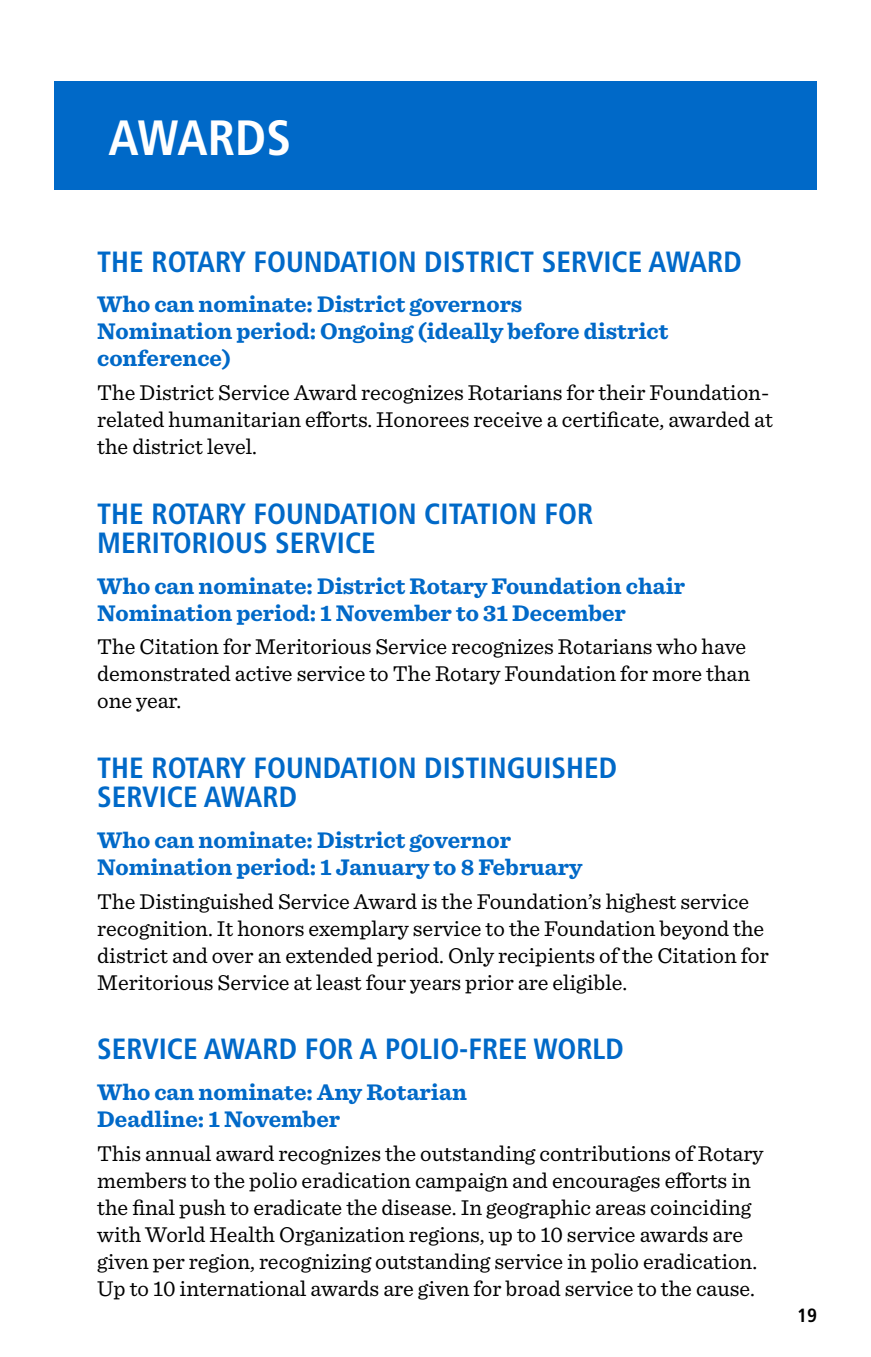
<style>
.page{position:relative;width:871px;height:1357px;background:#fff}
.page>*{position:absolute;margin:0;border:0;box-sizing:border-box;transform-origin:0 0}
.t1{font:700 condensed 49.5px "Frutiger LT Std";color:#fff}
.t2{font:700 condensed 29.25px/29.2px "Frutiger LT Std";color:#0069c8}
.t3{font:700 23.62px/27px "Sentinel";color:#0069c8}
.t4{font:22.5px/27px "Sentinel";color:#000}
.t5{font:700 condensed 19.12px "Frutiger LT Std";color:#000}
</style>
<div class="page">
<div style="left:54px;top:81px;width:763px;height:108px;background:#0069c8"></div>
<h1 class="t1" style="left:108px;top:108px;width:184px">AWARDS</h1>
<h2 class="t2" style="left:97px;top:247px;width:646px">THE ROTARY FOUNDATION DISTRICT SERVICE AWARD</h2>
<p class="t3" style="left:97px;top:290px;width:573px">Who can nominate: District governors<br>Nomination period: Ongoing (ideally before district conference)</p>
<p class="t4" style="left:97px;top:378px;width:677px">The District Service Award recognizes Rotarians for their Foundation&shy;related humanitarian efforts. Honorees receive a certificate, awarded at the district level.</p>
<h2 class="t2" style="left:97px;top:499px;width:497px">THE ROTARY FOUNDATION CITATION FOR<br>MERITORIOUS SERVICE</h2>
<p class="t3" style="left:97px;top:571px;width:589px">Who can nominate: District Rotary Foundation chair<br>Nomination period: 1 November to 31 December</p>
<p class="t4" style="left:97px;top:632px;width:654px">The Citation for Meritorious Service recognizes Rotarians who have demonstrated active service to The Rotary Foundation for more than one year.</p>
<h2 class="t2" style="left:97px;top:753px;width:521px">THE ROTARY FOUNDATION DISTINGUISHED<br>SERVICE AWARD</h2>
<p class="t3" style="left:97px;top:825px;width:487px">Who can nominate: District governor<br>Nomination period: 1 January to 8 February</p>
<p class="t4" style="left:97px;top:886px;width:673px">The Distinguished Service Award is the Foundation’s highest service recognition. It honors exemplary service to the Foundation beyond the district and over an extended period. Only recipients of the Citation for Meritorious Service at least four years prior are eligible.</p>
<h2 class="t2" style="left:97px;top:1034px;width:528px">SERVICE AWARD FOR A POLIO-FREE WORLD</h2>
<p class="t3" style="left:97px;top:1077px;width:371px">Who can nominate: Any Rotarian<br>Deadline: 1 November</p>
<p class="t4" style="left:97px;top:1138px;width:668px">This annual award recognizes the outstanding contributions of Rotary members to the polio eradication campaign and encourages efforts in the final push to eradicate the disease. In geographic areas coinciding with World Health Organization regions, up to 10 service awards are given per region, recognizing outstanding service in polio eradication.<br>Up to 10 international awards are given for broad service to the cause.</p>
<p class="t5" style="left:797px;top:1303px;width:21px">19</p>
</div>
